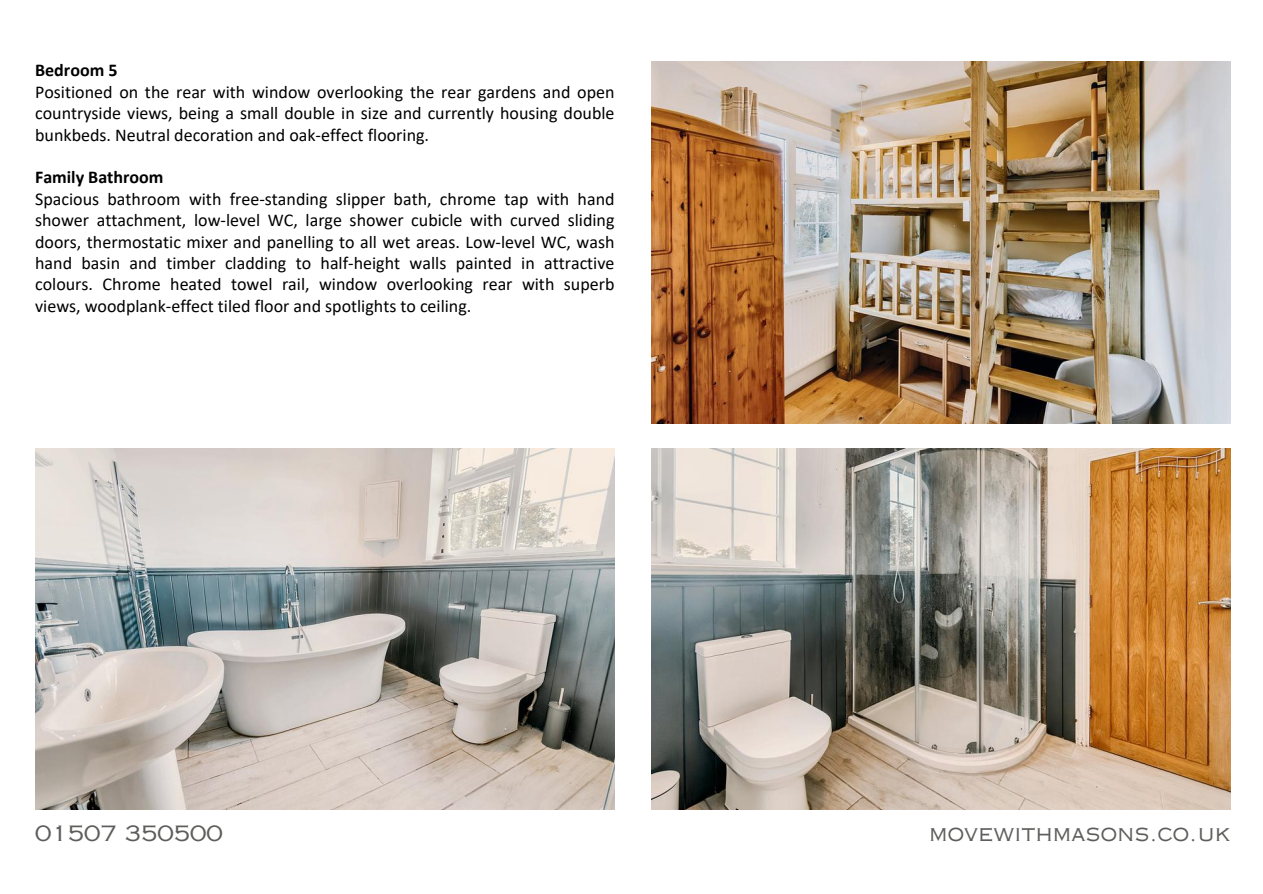
<style>
.page{position:relative;width:1263px;height:894px;background:#fff}
.page>*{position:absolute;margin:0;border:0;box-sizing:border-box;transform-origin:0 0}
.t1{font:21px "Copperplate Gothic LT Pro 32 AB";color:#5d5d5b}
.t2{font:18px/21.3px "Calibri";color:#000;text-align:justify}
.t3{font:700 18px "Calibri";color:#000}
</style>
<div class="page">
<img style="left:651px;top:62px;width:579px;height:361px">
<img style="left:35px;top:448px;width:579px;height:361px">
<img style="left:651px;top:448px;width:579px;height:361px">
<p class="t3" style="left:35px;top:63px;width:84px">Bedroom 5</p>
<p class="t2" style="left:35px;top:83px;width:581px">Positioned on the rear with window overlooking the rear gardens and open countryside views, being a small double in size and currently housing double bunkbeds. Neutral decoration and oak-effect flooring.</p>
<p class="t3" style="left:35px;top:170px;width:130px">Family Bathroom</p>
<p class="t2" style="left:35px;top:189px;width:581px">Spacious bathroom with free-standing slipper bath, chrome tap with hand shower attachment, low-level WC, large shower cubicle with curved sliding doors, thermostatic mixer and panelling to all wet areas. Low-level WC, wash hand basin and timber cladding to half-height walls painted in attractive colours. Chrome heated towel rail, window overlooking rear with superb views, woodplank-effect tiled floor and spotlights to ceiling.</p>
<p class="t1" style="left:35px;top:825px;width:189px">01507 350500</p>
<p class="t1" style="left:929px;top:825px;width:302px">MOVEWITHMASONS.CO.UK</p>
</div>
